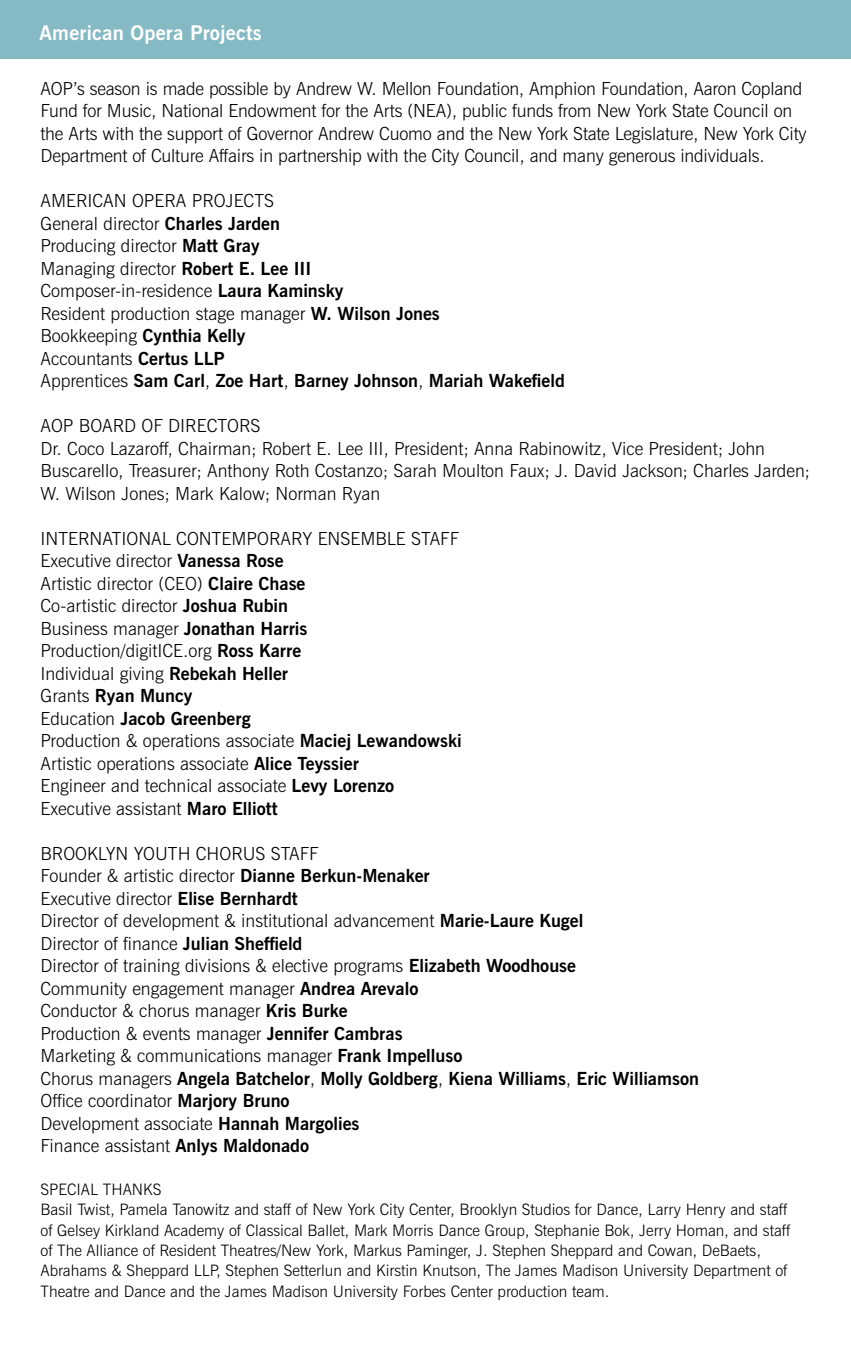
<style>
.page{position:relative;width:851px;height:1357px;background:#fff}
.page>*{position:absolute;margin:0;border:0;box-sizing:border-box;transform-origin:0 0}
.t1{font:700 20.25px "News Gothic BT";letter-spacing:.01em;color:#fff}
.t2{font:300 18px/22.5px "News Gothic BT";color:#000}
.t3{font:300 15.75px/20.2px "News Gothic BT";color:#000}
.s1{font-weight:700}
</style>
<div class="page">
<div style="left:0;top:0;width:850px;height:59px;background:#85bac4"></div>
<p class="t1" style="left:40px;top:20px;width:224px">American Opera Projects</p>
<p class="t2" style="left:40px;top:77px;width:767px">AOP’s season is made possible by Andrew W. Mellon Foundation, Amphion Foundation, Aaron Copland Fund for Music, National Endowment for the Arts (NEA), public funds from New York State Council on the Arts with the support of Governor Andrew Cuomo and the New York State Legislature, New York City Department of Culture Affairs in partnership with the City Council, and many generous individuals.</p>
<p class="t2" style="left:40px;top:189px;width:526px">AMERICAN OPERA PROJECTS<br>General director <span class="s1">Charles Jarden<br></span>Producing director <span class="s1">Matt Gray<br></span>Managing director <span class="s1">Robert E. Lee III<br></span>Composer-in-residence <span class="s1">Laura Kaminsky<br></span>Resident production stage manager <span class="s1">W. Wilson Jones<br></span>Bookkeeping <span class="s1">Cynthia Kelly<br></span>Accountants <span class="s1">Certus LLP<br></span>Apprentices <span class="s1">Sam Carl</span>, <span class="s1">Zoe Hart</span>, <span class="s1">Barney Johnson</span>, <span class="s1">Mariah Wakefield</span></p>
<p class="t2" style="left:40px;top:414px;width:770px">AOP BOARD OF DIRECTORS<br>Dr. Coco Lazaroff, Chairman; Robert E. Lee III, President; Anna Rabinowitz, Vice President; John Buscarello, Treasurer; Anthony Roth Costanzo; Sarah Moulton Faux; J. David Jackson; Charles Jarden; W. Wilson Jones; Mark Kalow; Norman Ryan</p>
<p class="t2" style="left:40px;top:527px;width:423px">INTERNATIONAL CONTEMPORARY ENSEMBLE STAFF Executive director <span class="s1">Vanessa Rose<br></span>Artistic director (CEO) <span class="s1">Claire Chase<br></span>Co-artistic director <span class="s1">Joshua Rubin<br></span>Business manager <span class="s1">Jonathan Harris </span>Production/digitICE.org <span class="s1">Ross Karre<br></span>Individual giving <span class="s1">Rebekah Heller<br></span>Grants <span class="s1">Ryan Muncy<br></span>Education <span class="s1">Jacob Greenberg<br></span>Production &amp; operations associate <span class="s1">Maciej Lewandowski </span>Artistic operations associate <span class="s1">Alice Teyssier<br></span>Engineer and technical associate <span class="s1">Levy Lorenzo </span>Executive assistant <span class="s1">Maro Elliott</span></p>
<p class="t2" style="left:40px;top:842px;width:660px">BROOKLYN YOUTH CHORUS STAFF<br>Founder &amp; artistic director <span class="s1">Dianne Berkun-Menaker<br></span>Executive director <span class="s1">Elise Bernhardt<br></span>Director of development &amp; institutional advancement <span class="s1">Marie-Laure Kugel<br></span>Director of finance <span class="s1">Julian Sheffield<br></span>Director of training divisions &amp; elective programs <span class="s1">Elizabeth Woodhouse<br></span>Community engagement manager <span class="s1">Andrea Arevalo<br></span>Conductor &amp; chorus manager <span class="s1">Kris Burke<br></span>Production &amp; events manager <span class="s1">Jennifer Cambras<br></span>Marketing &amp; communications manager <span class="s1">Frank Impelluso<br></span>Chorus managers <span class="s1">Angela Batchelor</span>, <span class="s1">Molly Goldberg</span>, <span class="s1">Kiena Williams</span>, <span class="s1">Eric Williamson </span>Office coordinator <span class="s1">Marjory Bruno<br></span>Development associate <span class="s1">Hannah Margolies<br></span>Finance assistant <span class="s1">Anlys Maldonado</span></p>
<p class="t3" style="left:40px;top:1179px;width:751px">SPECIAL THANKS<br>Basil Twist, Pamela Tanowitz and staff of New York City Center, Brooklyn Studios for Dance, Larry Henry and staff of Gelsey Kirkland Academy of Classical Ballet, Mark Morris Dance Group, Stephanie Bok, Jerry Homan, and staff of The Alliance of Resident Theatres/New York, Markus Paminger, J. Stephen Sheppard and Cowan, DeBaets, Abrahams &amp; Sheppard LLP, Stephen Setterlun and Kirstin Knutson, The James Madison University Department of Theatre and Dance and the James Madison University Forbes Center production team.</p>
</div>
